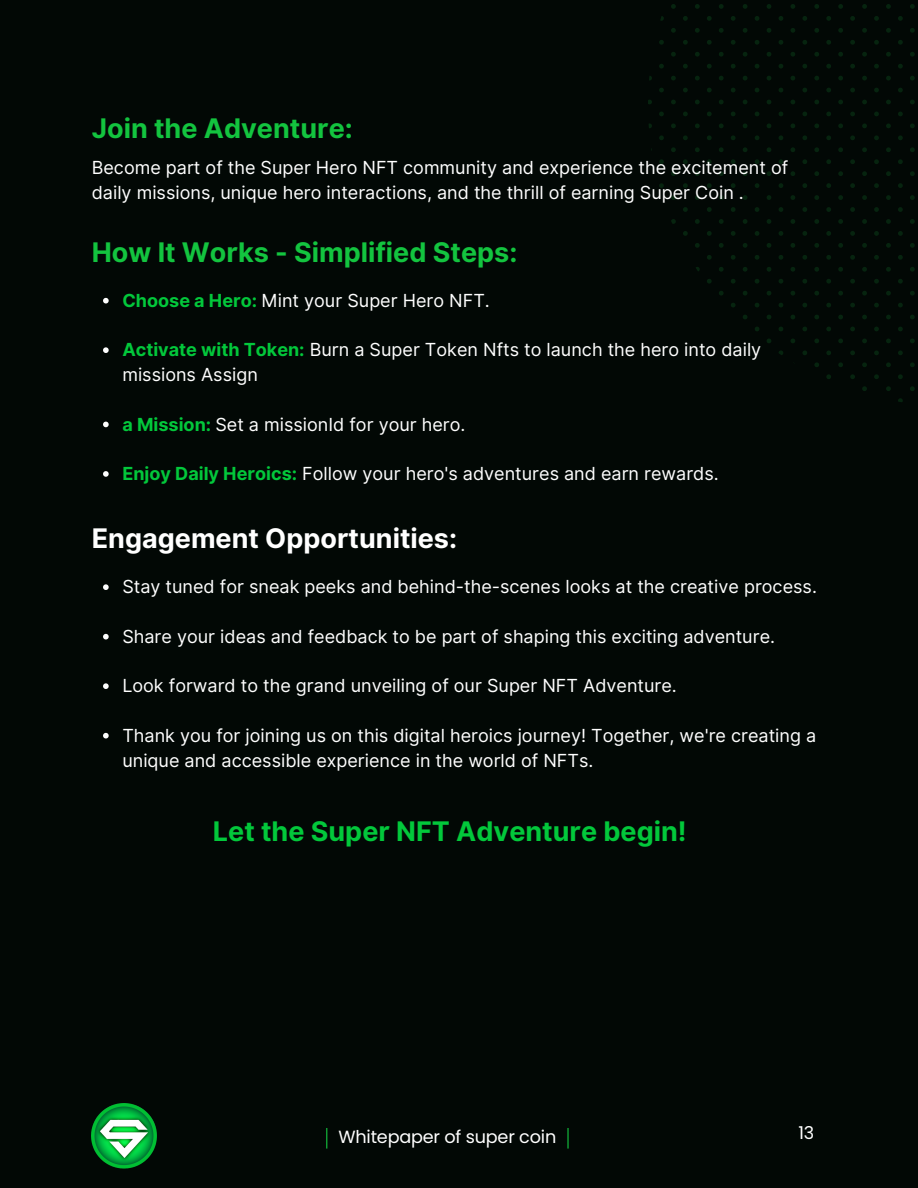
<style>
.page{position:relative;width:918px;height:1188px;background:#020805}
.page>*{position:absolute;margin:0;border:0;box-sizing:border-box;transform-origin:0 0}
.t1{font:700 27px "Inter";color:#13c43f}
.t2{font:700 27px "Inter";color:#02c83b}
.t3{font:700 27px "Inter";color:#fff}
.t4{font:18px/24.8px "Inter";color:#fff}
.t5{font:17.7px "Poppins";letter-spacing:-.01em;color:#fff}
.s1{font-weight:700;color:#02c83b}
</style>
<div class="page">
<svg style="left:648px;top:4px;width:267px;height:398px"></svg>
<svg style="left:326px;top:1128px;width:1px;height:21px"></svg>
<hr style="left:567px;top:1128px;width:2px;height:21px;background:#13c43f">
<img style="left:92px;top:1103px;width:65px;height:66px">
<svg style="left:103px;top:584px;width:6px;height:6px"></svg>
<svg style="left:103px;top:634px;width:6px;height:5px"></svg>
<svg style="left:103px;top:683px;width:6px;height:6px"></svg>
<svg style="left:103px;top:733px;width:6px;height:5px"></svg>
<svg style="left:103px;top:298px;width:6px;height:5px"></svg>
<svg style="left:103px;top:347px;width:6px;height:6px"></svg>
<svg style="left:103px;top:422px;width:6px;height:5px"></svg>
<svg style="left:103px;top:471px;width:6px;height:6px"></svg>
<p class="t1" style="left:92px;top:112px;width:263px">Join the Adventure:</p>
<p class="t4" style="left:92px;top:155px;width:698px">Become part of the Super Hero NFT community and experience the excitement of daily missions, unique hero interactions, and the thrill of earning Super Coin .</p>
<p class="t1" style="left:92px;top:236px;width:427px">How It Works - Simplified Steps:</p>
<p class="t4" style="left:122px;top:288px;width:369px"><span class="s1">Choose a Hero:</span> Mint your Super Hero NFT.</p>
<p class="t4" style="left:122px;top:337px;width:640px"><span class="s1">Activate with Token:</span> Burn a Super Token Nfts to launch the hero into daily missions Assign</p>
<p class="t4" style="left:122px;top:412px;width:345px"><span class="s1">a Mission:</span> Set a missionId for your hero.</p>
<p class="t4" style="left:122px;top:461px;width:598px"><span class="s1">Enjoy Daily Heroics:</span> Follow your hero's adventures and earn rewards.</p>
<p class="t3" style="left:92px;top:522px;width:367px">Engagement Opportunities:</p>
<p class="t4" style="left:122px;top:574px;width:696px">Stay tuned for sneak peeks and behind-the-scenes looks at the creative process.</p>
<p class="t4" style="left:122px;top:624px;width:654px">Share your ideas and feedback to be part of shaping this exciting adventure.</p>
<p class="t4" style="left:122px;top:673px;width:556px">Look forward to the grand unveiling of our Super NFT Adventure.</p>
<p class="t4" style="left:122px;top:723px;width:695px">Thank you for joining us on this digital heroics journey! Together, we're creating a unique and accessible experience in the world of NFTs.</p>
<p class="t2" style="left:213px;top:815px;width:475px">Let the Super NFT Adventure begin!</p>
<p class="t5" style="left:338px;top:1125px;width:219px">Whitepaper of super coin</p>
<p class="t5" style="left:798px;top:1120px;width:17px">13</p>
</div>
